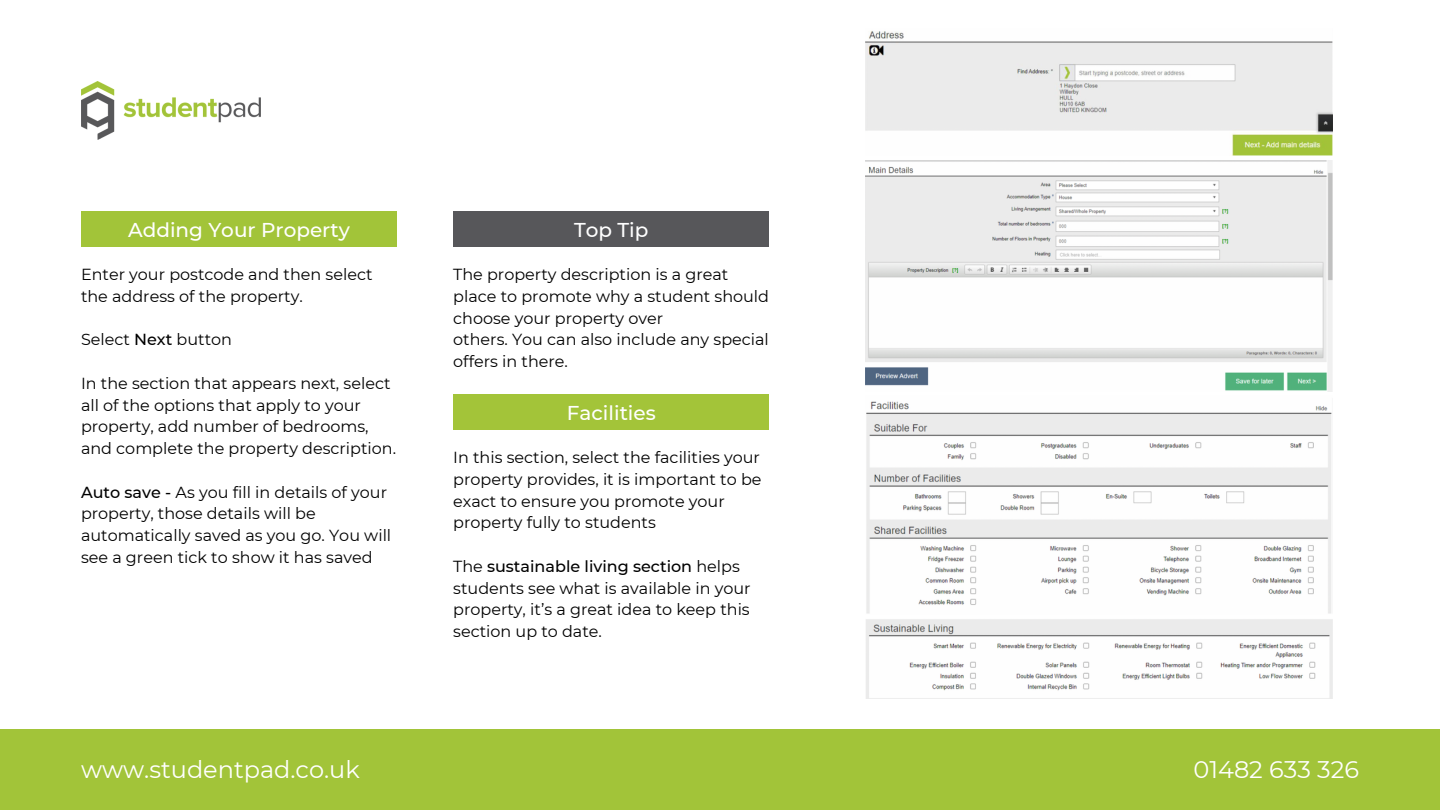
<style>
.page{position:relative;width:1440px;height:810px;background:#fff}
.page>*{position:absolute;margin:0;border:0;box-sizing:border-box;transform-origin:0 0}
.t1{font:24px "Montserrat";color:#fff}
.t2{font:500 20px "Montserrat";color:#fff}
.t3{font:16px/21.8px "Montserrat";color:#000}
.s1{font-weight:500}
</style>
<div class="page">
<img style="left:81px;top:81px;width:180px;height:59px">
<div style="left:0;top:729px;width:1440px;height:81px;background:#a2c439"></div>
<div style="left:81px;top:212px;width:316px;height:35px;background:#a2c439"></div>
<div style="left:453px;top:212px;width:316px;height:35px;background:#57575a"></div>
<div style="left:453px;top:395px;width:316px;height:35px;background:#a3c439"></div>
<img style="left:866px;top:31px;width:466px;height:125px">
<img style="left:866px;top:160px;width:466px;height:231px">
<img style="left:866px;top:401px;width:466px;height:213px">
<img style="left:866px;top:619px;width:466px;height:80px">
<p class="t2" style="left:128px;top:217px;width:223px">Adding Your Property</p>
<p class="t2" style="left:574px;top:217px;width:76px">Top Tip</p>
<p class="t3" style="left:81px;top:263px;width:293px">Enter your postcode and then select the address of the property.</p>
<p class="t3" style="left:81px;top:329px;width:153px">Select <span class="s1">Next</span> button</p>
<p class="t3" style="left:81px;top:372px;width:317px">In the section that appears next, select all of the options that apply to your property, add number of bedrooms, and complete the property description.</p>
<p class="t3" style="left:81px;top:481px;width:312px"><span class="s1">Auto save -</span> As you fill in details of your property, those details will be automatically saved as you go. You will see a green tick to show it has saved</p>
<p class="t3" style="left:453px;top:263px;width:317px">The property description is a great place to promote why a student should choose your property over</p>
<p class="t3" style="left:453px;top:329px;width:317px">others. You can also include any special offers in there.</p>
<p class="t2" style="left:567px;top:400px;width:90px">Facilities</p>
<p class="t3" style="left:453px;top:446px;width:310px">In this section, select the facilities your property provides, it is important to be exact to ensure you promote your property fully to students</p>
<p class="t3" style="left:453px;top:555px;width:299px">The <span class="s1">sustainable living section</span> helps students see what is available in your property, it’s a great idea to keep this section up to date.</p>
<p class="t1" style="left:81px;top:755px;width:280px">www.studentpad.co.uk</p>
<p class="t1" style="left:1194px;top:755px;width:167px">01482 633 326</p>
</div>
